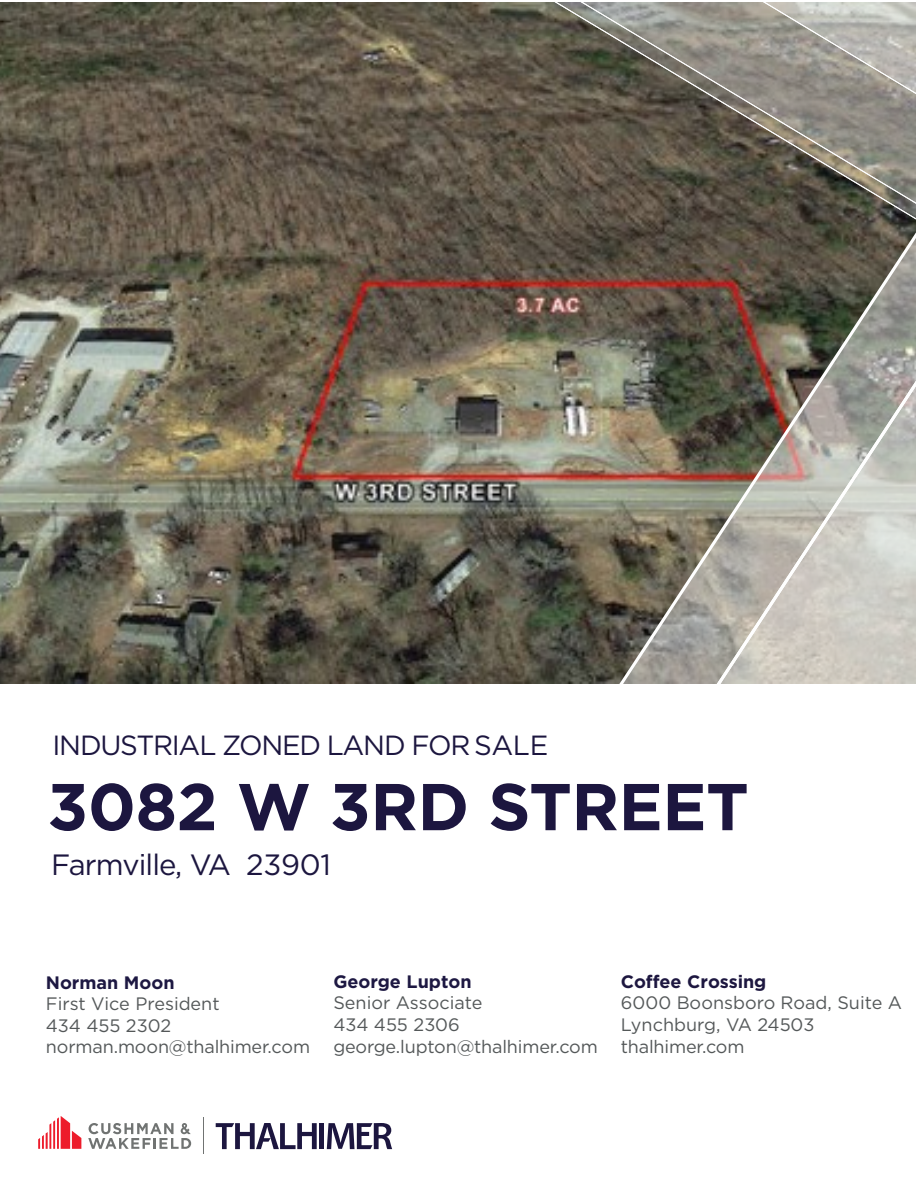
<style>
.page{position:relative;width:918px;height:1188px;background:#fff}
.page>*{position:absolute;margin:0;border:0;box-sizing:border-box;transform-origin:0 0}
.t1{font:700 66px "Gotham";letter-spacing:-.01em;color:#1c163f}
.t2{font:29.4px "Gotham";letter-spacing:-.03em;color:#1c163f}
.t3{font:27.75px "Gotham";letter-spacing:-.045em;color:#1c163f}
.t4{font:18px "Gotham";letter-spacing:-.005em;color:#545859}
.t5{font:700 18px "Gotham";letter-spacing:-.005em;color:#1d1842}
.t6{font:700 18px "Gotham";letter-spacing:-.005em;color:#1d1740}
</style>
<div class="page">
<img style="left:0;top:2px;width:552px;height:681px">
<img style="left:456px;top:56px;width:96px;height:628px">
<img style="left:549px;top:201px;width:367px;height:483px">
<svg style="left:552px;top:2px;width:364px;height:288px"></svg>
<svg style="left:699px;top:2px;width:217px;height:162px"></svg>
<div style="left:319px;top:1123px;width:5px;height:26px;background:#1c163f"></div>
<svg style="left:327px;top:1123px;width:65px;height:26px"></svg>
<svg style="left:216px;top:1123px;width:101px;height:26px"></svg>
<hr style="left:203px;top:1117px;width:1px;height:36px;background:#707372">
<svg style="left:38px;top:1116px;width:43px;height:33px"></svg>
<svg style="left:88px;top:1123px;width:103px;height:26px"></svg>
<p class="t3" style="left:52px;top:728px;width:497px">INDUSTRIAL ZONED LAND FOR SALE</p>
<p class="t1" style="left:47px;top:763px;width:703px">3082 W 3RD STREET</p>
<p class="t2" style="left:51px;top:845px;width:281px">Farmville, VA 23901</p>
<p class="t5" style="left:46px;top:970px;width:130px">Norman Moon</p>
<p class="t4" style="left:46px;top:992px;width:175px">First Vice President</p>
<p class="t4" style="left:46px;top:1014px;width:127px">434 455 2302</p>
<p class="t4" style="left:46px;top:1035px;width:266px">norman.moon@thalhimer.com</p>
<p class="t5" style="left:333px;top:970px;width:140px">George Lupton</p>
<p class="t4" style="left:333px;top:992px;width:151px">Senior Associate</p>
<p class="t4" style="left:333px;top:1013px;width:128px">434 455 2306</p>
<p class="t4" style="left:333px;top:1035px;width:266px">george.lupton@thalhimer.com</p>
<p class="t6" style="left:621px;top:970px;width:147px">Coffee Crossing</p>
<p class="t4" style="left:621px;top:992px;width:283px">6000 Boonsboro Road, Suite A</p>
<p class="t4" style="left:621px;top:1013px;width:195px">Lynchburg, VA 24503</p>
<p class="t4" style="left:621px;top:1035px;width:125px">thalhimer.com</p>
</div>
